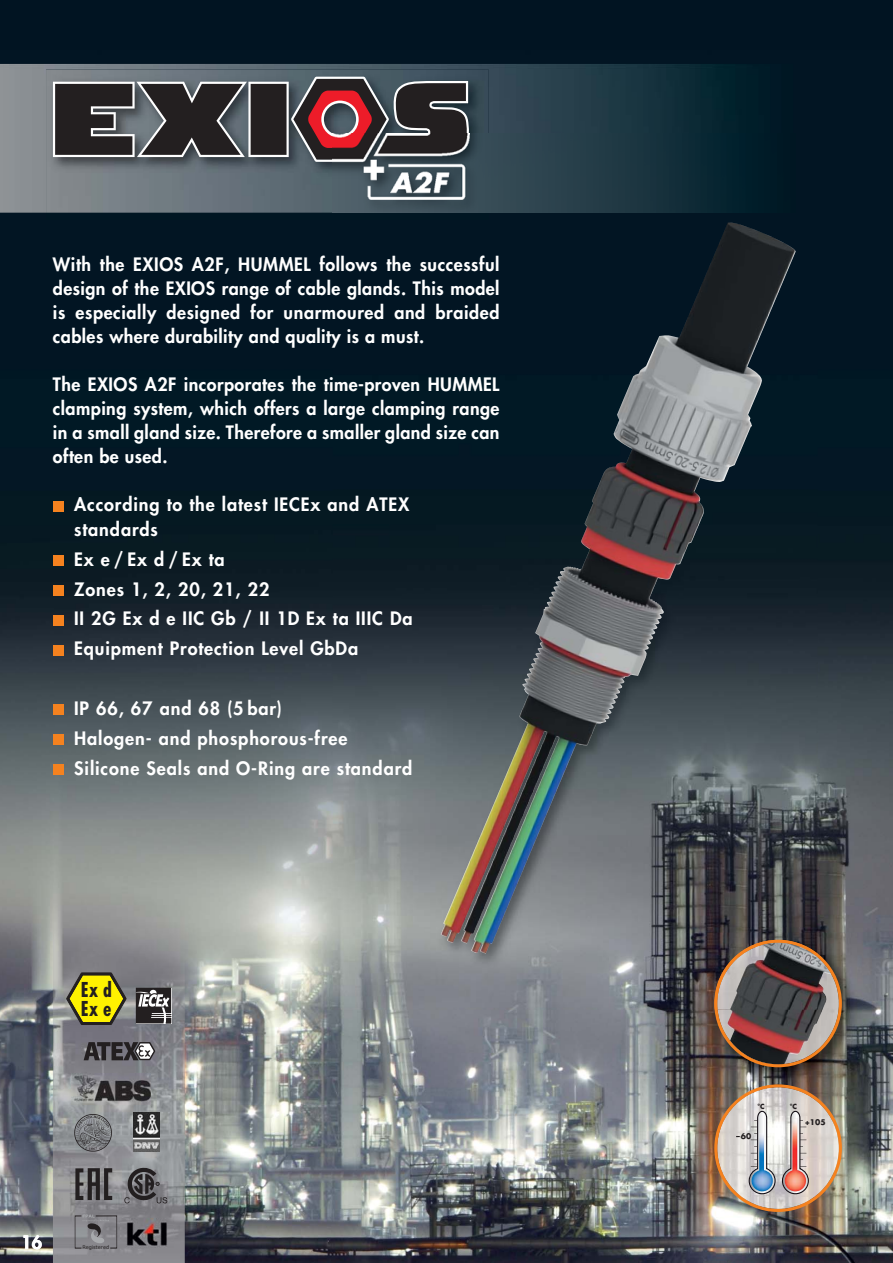
<style>
.page{position:relative;width:893px;height:1263px;background:#fff}
.page>*{position:absolute;margin:0;border:0;box-sizing:border-box;transform-origin:0 0}
.t1{font:700 condensed 19.95px/18.1px "Futura";color:#231f20}
.t2{font:800 18px/24px "Futura CE";letter-spacing:.05em;color:#fff}
.t3{font:700 7.65px "Futura";color:#231f20}
.t4{font:700 6.9px "Futura";color:#231f20}
.t5{font:5.1px "Verdana";color:#231f20}
</style>
<div class="page">
<img style="left:0;top:0;width:892px;height:1263px">
<img style="left:0;top:64px;width:795px;height:149px">
<img style="left:53px;top:882px;width:132px;height:381px">
<img style="left:46px;top:69px;width:443px;height:150px">
<svg style="left:53px;top:77px;width:416px;height:124px;background:#575358"></svg>
<img style="left:707px;top:933px;width:155px;height:154px">
<img style="left:714px;top:940px;width:128px;height:127px">
<img style="left:714px;top:1084px;width:128px;height:128px">
<img style="left:333px;top:134px;width:484px;height:876px">
<img style="left:333px;top:134px;width:462px;height:79px">
<img style="left:714px;top:940px;width:103px;height:70px">
<img style="left:717px;top:945px;width:13px;height:65px">
<img style="left:730px;top:943px;width:87px;height:67px">
<img style="left:441px;top:222px;width:355px;height:715px">
<div style="left:53px;top:501px;width:10px;height:10px;background:#f5821f"></div>
<div style="left:53px;top:556px;width:10px;height:10px;background:#f5821f"></div>
<div style="left:53px;top:585px;width:10px;height:11px;background:#f5821f"></div>
<div style="left:53px;top:615px;width:10px;height:10px;background:#f5821f"></div>
<div style="left:53px;top:645px;width:10px;height:10px;background:#f5821f"></div>
<div style="left:53px;top:705px;width:10px;height:10px;background:#f5821f"></div>
<div style="left:53px;top:735px;width:10px;height:10px;background:#f5821f"></div>
<div style="left:53px;top:765px;width:10px;height:10px;background:#f5821f"></div>
<svg style="left:136px;top:988px;width:35px;height:35px"></svg>
<svg style="left:84px;top:1042px;width:71px;height:18px"></svg>
<svg style="left:75px;top:1168px;width:37px;height:32px"></svg>
<svg style="left:124px;top:1168px;width:43px;height:35px;background:#636265"></svg>
<img style="left:134px;top:1113px;width:25px;height:39px">
<img style="left:71px;top:1114px;width:43px;height:40px">
<img style="left:72px;top:1074px;width:79px;height:31px">
<svg style="left:66px;top:973px;width:60px;height:52px;background:#beb626"></svg>
<svg style="left:82px;top:1214px;width:35px;height:35px"></svg>
<img style="left:121px;top:1219px;width:52px;height:30px">
<p class="t2" style="left:53px;top:254px;width:448px;text-align:justify">With the EXIOS A2F, HUMMEL follows the successful design of the EXIOS range of cable glands. This model is especially designed for unarmoured and braided cables where durability and quality is a must.</p>
<p class="t2" style="left:53px;top:374px;width:448px;text-align:justify">The EXIOS A2F incorporates the time-proven HUMMEL clamping system, which offers a large clamping range in a small gland size. Therefore a smaller gland size can often be used.</p>
<p class="t2" style="left:74px;top:494px;width:337px;line-height:24.6px">According to the latest IECEx and ATEX standards</p>
<p class="t2" style="left:74px;top:546px;width:340px;line-height:29.8px">Ex e / Ex d / Ex ta<br>Zones 1, 2, 20, 21, 22<br>II 2G Ex d e IIC Gb / II 1D Ex ta IIIC Da<br>Equipment Protection Level GbDa</p>
<p class="t2" style="left:74px;top:695px;width:340px;line-height:29.8px">IP 66, 67 and 68 (5 bar)<br>Halogen- and phosphorous-free<br>Silicone Seals and O-Ring are standard</p>
<p class="t1" style="left:81px;top:983px;width:33px">Ex d<br>Ex e</p>
<p class="t2" style="left:21px;top:1231px;width:22px">16</p>
<p class="t5" style="left:82px;top:1245px;width:28px">Registered</p>
<p class="t4" style="left:757px;top:1103px;width:9px">°C</p>
<p class="t4" style="left:790px;top:1103px;width:9px">°C</p>
<p class="t3" style="left:736px;top:1132px;width:17px">–60</p>
<p class="t3" style="left:805px;top:1119px;width:22px">+ 105</p>
</div>
